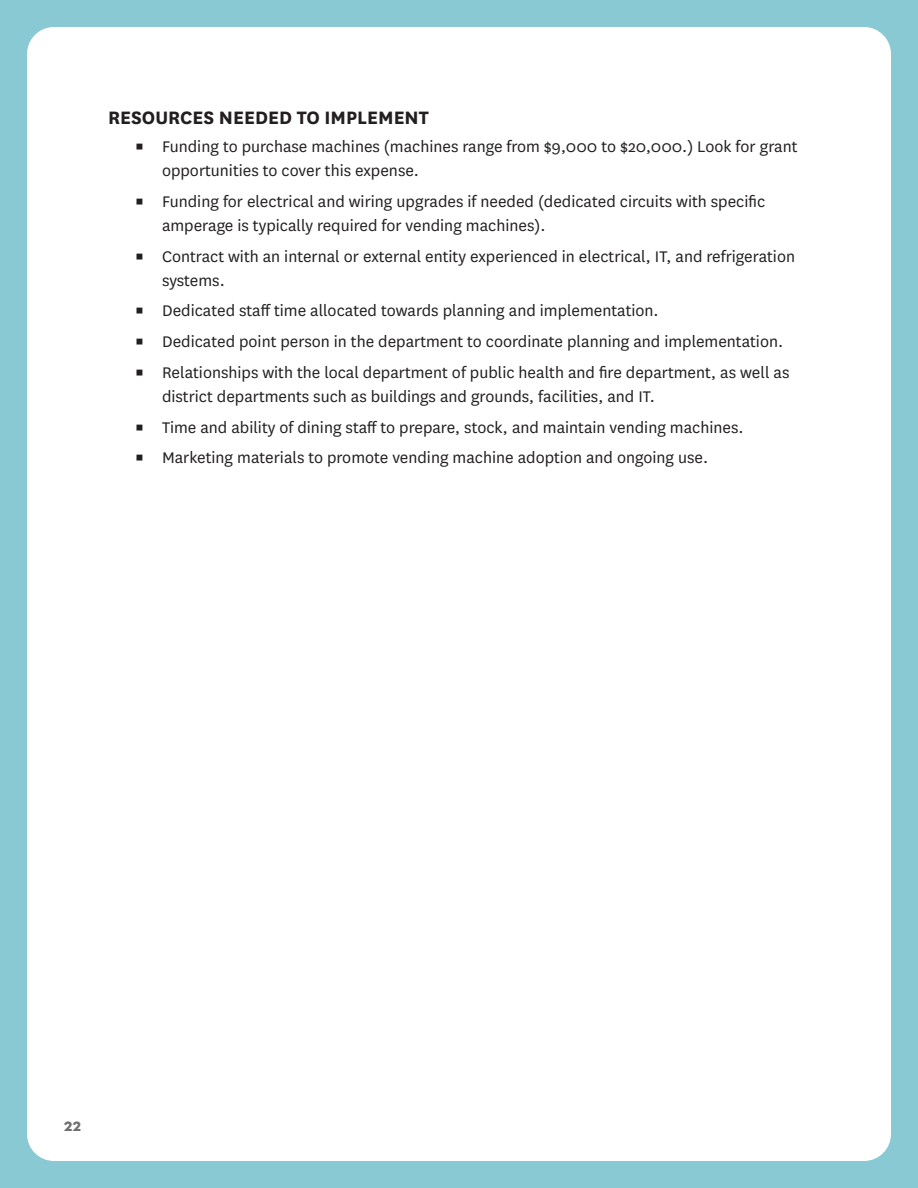
<style>
.page{position:relative;width:918px;height:1188px;background:#89c9d4}
.page>*{position:absolute;margin:0;border:0;box-sizing:border-box;transform-origin:0 0}
.t1{font:700 21px "National";color:#231f20}
.t2{font:18px/24px "National";color:#231f20}
.t3{font:700 18px "Neutraface Text";color:#6d6f71}
</style>
<div class="page">
<div style="left:27px;top:27px;width:864px;height:1134px;background:#fff;border-radius:27px"></div>
<h4 class="t1" style="left:108px;top:102px;width:322px">RESOURCES NEEDED TO IMPLEMENT</h4>
<p class="t2" style="left:162px;top:134px;width:637px;text-indent:-27px">▪ Funding to purchase machines (machines range from $9,000 to $20,000.) Look for grant opportunities to cover this expense.</p>
<p class="t2" style="left:162px;top:189px;width:605px;text-indent:-27px">▪ Funding for electrical and wiring upgrades if needed (dedicated circuits with specific amperage is typically required for vending machines).</p>
<p class="t2" style="left:162px;top:243px;width:635px;text-indent:-27px">▪ Contract with an internal or external entity experienced in electrical, IT, and refrigeration systems.</p>
<p class="t2" style="left:135px;top:298px;width:525px">▪ Dedicated staff time allocated towards planning and implementation.</p>
<p class="t2" style="left:135px;top:329px;width:650px">▪ Dedicated point person in the department to coordinate planning and implementation.</p>
<p class="t2" style="left:162px;top:360px;width:629px;text-indent:-27px">▪ Relationships with the local department of public health and fire department, as well as district departments such as buildings and grounds, facilities, and IT.</p>
<p class="t2" style="left:135px;top:414px;width:610px">▪ Time and ability of dining staff to prepare, stock, and maintain vending machines.</p>
<p class="t2" style="left:135px;top:445px;width:575px">▪ Marketing materials to promote vending machine adoption and ongoing use.</p>
<p class="t3" style="left:64px;top:1114px;width:19px">22</p>
</div>
